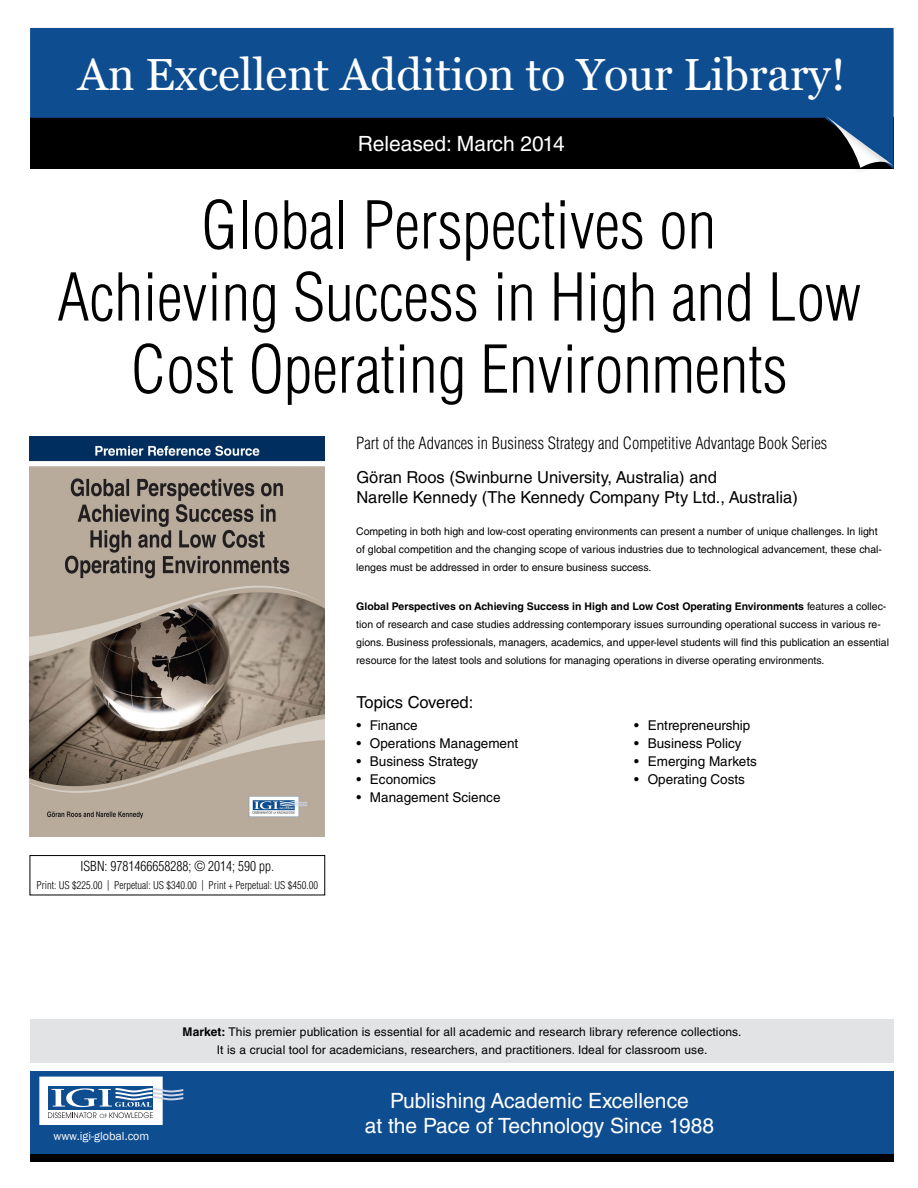
<style>
.page{position:relative;width:918px;height:1188px;background:#fff}
.page>*{position:absolute;margin:0;border:0;box-sizing:border-box;transform-origin:0 0}
.t1{font:300 condensed 64.35px/72.2px "Helvetica LT Std";color:#000;text-align:center}
.t2{font:45px "Vani";color:#fff}
.t3{font:21px/25.2px "Helvetica LT Std";color:#fff;text-align:center}
.t4{font:16.5px/19.8px "Helvetica LT Std";color:#000}
.t5{font:300 condensed 16.5px "Helvetica LT Std";color:#000}
.t6{font:13.5px "Helvetica LT Std";color:#000}
.t7{font:300 condensed 13.5px "Helvetica LT Std";color:#000}
.t8{font:12px/18px "Helvetica LT Std";letter-spacing:.01em;color:#000;text-align:center}
.t9{font:12px "Franklin Gothic";color:#fff}
.t10{font:10.5px/18px "Helvetica LT Std";color:#000}
.t11{font:300 condensed 10.5px "Helvetica LT Std";color:#000}
.s1{font-weight:700}
</style>
<div class="page">
<svg style="left:30px;top:28px;width:864px;height:141px;background:#09325f"></svg>
<div style="left:816px;top:111px;width:78px;height:63px;background:#000;opacity:.2"></div>
<svg style="left:824px;top:115px;width:69px;height:53px;background:#2f4d6d"></svg>
<div style="left:30px;top:855px;width:295px;height:40px;border:1px solid #000"></div>
<div style="left:30px;top:1071px;width:864px;height:83px;background:#0f4d91"></div>
<svg style="left:39px;top:1076px;width:144px;height:49px"></svg>
<div style="left:30px;top:1154px;width:864px;height:8px;background:#000"></div>
<img style="left:29px;top:437px;width:296px;height:399px">
<div style="left:30px;top:1019px;width:863px;height:44px;background:#e2e3e4"></div>
<h2 class="t2" style="left:78px;top:48px;width:769px">An Excellent Addition to Your Library!</h2>
<h3 class="t3" style="left:358px;top:131px;width:208px">Released: March 2014</h3>
<h1 class="t1" style="left:57px;top:189px;width:805px">Global Perspectives on<br>Achieving Success in High and Low<br>Cost Operating Environments</h1>
<h3 class="t5" style="left:356px;top:432px;width:473px">Part of the Advances in Business Strategy and Competitive Advantage Book Series</h3>
<h3 class="t4" style="left:356px;top:468px;width:443px">Göran Roos (Swinburne University, Australia) and<br>Narelle Kennedy (The Kennedy Company Pty Ltd., Australia)</h3>
<p class="t10" style="left:356px;top:522px;width:527px">Competing in both high and low-cost operating environments can present a number of unique challenges. In light of global competition and the changing scope of various industries due to technological advancement, these chal&shy;lenges must be addressed in order to ensure business success.</p>
<p class="t10" style="left:356px;top:597px;width:534px"><span class="s1">Global Perspectives on Achieving Success in High and Low Cost Operating Environments</span> features a collec&shy;tion of research and case studies addressing contemporary issues surrounding operational success in various re&shy;gions. Business professionals, managers, academics, and upper-level students will find this publication an essential resource for the latest tools and solutions for managing operations in diverse operating environments.</p>
<p class="t7" style="left:81px;top:858px;width:195px">ISBN: 9781466658288; © 2014; 590 pp.</p>
<p class="t11" style="left:37px;top:879px;width:283px">Print: US $225.00 | Perpetual: US $340.00 | Print + Perpetual: US $450.00</p>
<h3 class="t4" style="left:356px;top:692px;width:118px">Topics Covered:</h3>
<p class="t6" style="left:356px;top:718px;width:63px">• Finance</p>
<p class="t6" style="left:356px;top:736px;width:163px">• Operations Management</p>
<p class="t6" style="left:356px;top:754px;width:123px">• Business Strategy</p>
<p class="t6" style="left:356px;top:772px;width:81px">• Economics</p>
<p class="t6" style="left:356px;top:790px;width:146px">• Management Science</p>
<p class="t6" style="left:634px;top:718px;width:118px">• Entrepreneurship</p>
<p class="t6" style="left:634px;top:736px;width:109px">• Business Policy</p>
<p class="t6" style="left:634px;top:754px;width:124px">• Emerging Markets</p>
<p class="t6" style="left:634px;top:772px;width:112px">• Operating Costs</p>
<p class="t9" style="left:53px;top:1128px;width:97px">www.igi-global.com</p>
<p class="t8" style="left:183px;top:1023px;width:560px"><span class="s1">Market:</span> This premier publication is essential for all academic and research library reference collections.<br>It is a crucial tool for academicians, researchers, and practitioners. Ideal for classroom use.</p>
<h3 class="t3" style="left:365px;top:1088px;width:351px">Publishing Academic Excellence<br>at the Pace of Technology Since 1988</h3>
</div>
